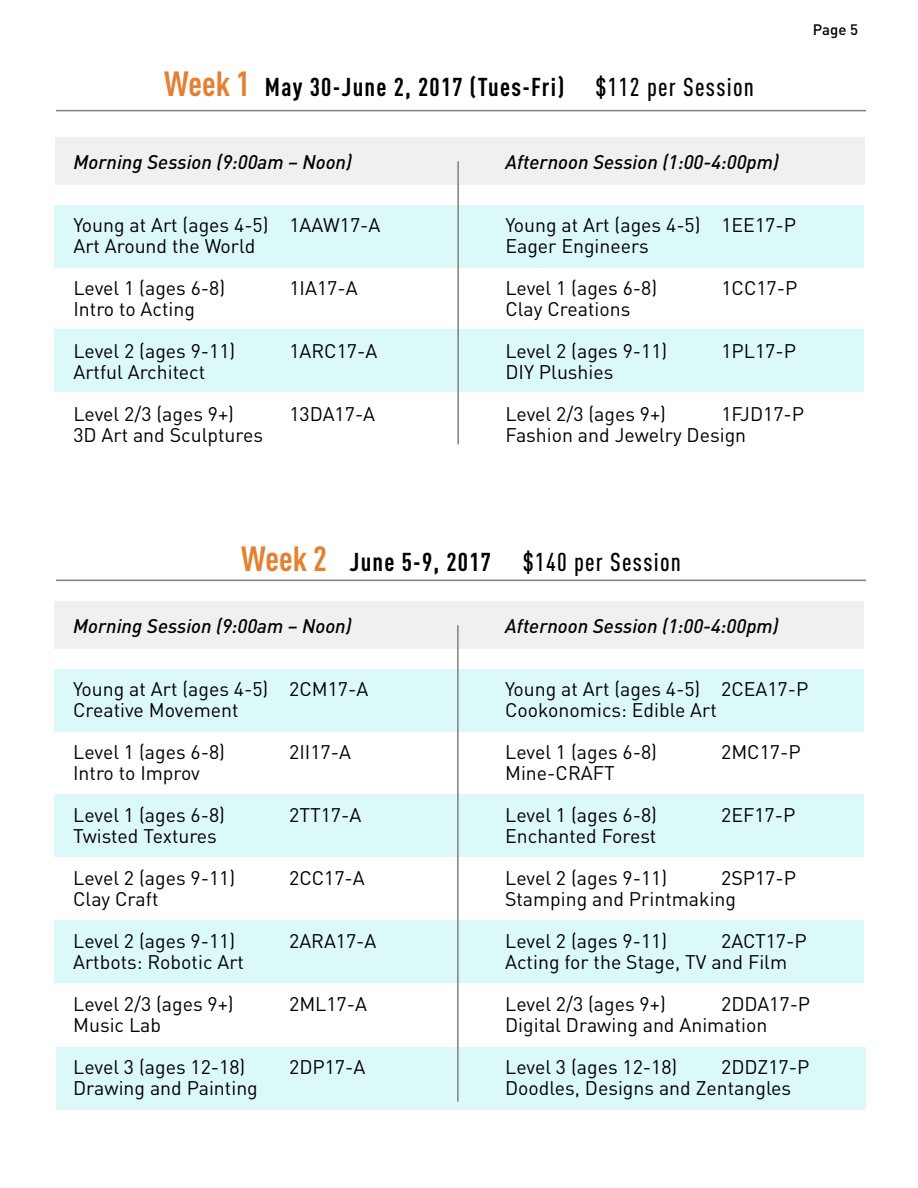
<style>
.page{position:relative;width:918px;height:1188px;background:#fff}
.page>*{position:absolute;margin:0;border:0;box-sizing:border-box;transform-origin:0 0}
.t1{font:700 condensed 25.5px "DIN Pro";letter-spacing:.05em;color:#000}
.t2{font:500 condensed 25.5px "DIN Pro";letter-spacing:.05em;color:#000}
.t3{font:19.5px "DIN Pro";color:#000}
.t4{font:italic 500 19.5px "DIN Pro";color:#000}
.t5{font:500 15px "DIN Pro";color:#000}
.s1{font-size:34.5px;color:#e38131}
.s2{font-weight:500}
.s3{font-weight:700;font-size:34.5px;color:#e38131}
.s4{font-weight:700}
</style>
<div class="page">
<div style="left:54px;top:205px;width:810px;height:63px;background:#dcf9f9"></div>
<div style="left:54px;top:669px;width:810px;height:63px;background:#dcf9f9"></div>
<div style="left:54px;top:794px;width:810px;height:63px;background:#dcf9f9"></div>
<div style="left:54px;top:920px;width:810px;height:63px;background:#dcf9f9"></div>
<div style="left:56px;top:1048px;width:810px;height:62px;background:#dcf9f9"></div>
<div style="left:54px;top:330px;width:810px;height:62px;background:#dcf9f9"></div>
<div style="left:55px;top:137px;width:810px;height:48px;background:#f0f0f0"></div>
<div style="left:54px;top:601px;width:810px;height:48px;background:#f0f0f0"></div>
<hr style="left:457px;top:161px;width:2px;height:283px;background:#808080">
<hr style="left:457px;top:625px;width:2px;height:477px;background:#808080">
<hr style="left:56px;top:580px;width:810px;height:1px;background:#808080">
<hr style="left:56px;top:110px;width:810px;height:1px;background:#808080">
<h1 class="t1" style="left:164px;top:68px;width:591px"><span class="s1">Week 1</span> May 30-June 2, 2017 (Tues-Fri) <span class="s2">$112 per Session</span></h1>
<p class="t5" style="left:813px;top:17px;width:47px">Page 5</p>
<p class="t4" style="left:73px;top:146px;width:280px">Morning Session (9:00am – Noon)</p>
<p class="t4" style="left:505px;top:146px;width:275px">Afternoon Session (1:00-4:00pm)</p>
<p class="t3" style="left:73px;top:212px;width:308px">Young at Art (ages 4-5) 1AAW17-A</p>
<p class="t3" style="left:505px;top:212px;width:292px">Young at Art (ages 4-5) 1EE17-P</p>
<p class="t3" style="left:73px;top:233px;width:184px">Art Around the World</p>
<p class="t3" style="left:505px;top:233px;width:145px">Eager Engineers</p>
<p class="t3" style="left:73px;top:275px;width:153px">Level 1 (ages 6-8)</p>
<p class="t3" style="left:289px;top:275px;width:70px">1IA17-A</p>
<p class="t3" style="left:505px;top:275px;width:153px">Level 1 (ages 6-8)</p>
<p class="t3" style="left:721px;top:275px;width:77px">1CC17-P</p>
<p class="t3" style="left:73px;top:296px;width:123px">Intro to Acting</p>
<p class="t3" style="left:505px;top:296px;width:126px">Clay Creations</p>
<p class="t3" style="left:73px;top:338px;width:164px">Level 2 (ages 9-11)</p>
<p class="t3" style="left:289px;top:338px;width:89px">1ARC17-A</p>
<p class="t3" style="left:505px;top:338px;width:164px">Level 2 (ages 9-11)</p>
<p class="t3" style="left:721px;top:338px;width:76px">1PL17-P</p>
<p class="t3" style="left:73px;top:359px;width:133px">Artful Architect</p>
<p class="t3" style="left:505px;top:359px;width:110px">DIY Plushies</p>
<p class="t3" style="left:73px;top:401px;width:162px">Level 2/3 (ages 9+)</p>
<p class="t3" style="left:289px;top:401px;width:87px">13DA17-A</p>
<p class="t3" style="left:505px;top:401px;width:162px">Level 2/3 (ages 9+)</p>
<p class="t3" style="left:721px;top:401px;width:84px">1FJD17-P</p>
<p class="t3" style="left:73px;top:422px;width:191px">3D Art and Sculptures</p>
<p class="t3" style="left:505px;top:422px;width:242px">Fashion and Jewelry Design</p>
<h1 class="t2" style="left:241px;top:543px;width:441px"><span class="s3">Week 2</span> <span class="s4">June 5-9, 2017</span> $140 per Session</h1>
<p class="t4" style="left:73px;top:610px;width:280px">Morning Session (9:00am – Noon)</p>
<p class="t4" style="left:505px;top:610px;width:275px">Afternoon Session (1:00-4:00pm)</p>
<p class="t3" style="left:73px;top:676px;width:297px">Young at Art (ages 4-5) 2CM17-A</p>
<p class="t3" style="left:505px;top:676px;width:305px">Young at Art (ages 4-5) 2CEA17-P</p>
<p class="t3" style="left:73px;top:697px;width:167px">Creative Movement</p>
<p class="t3" style="left:505px;top:697px;width:213px">Cookonomics: Edible Art</p>
<p class="t3" style="left:73px;top:739px;width:153px">Level 1 (ages 6-8)</p>
<p class="t3" style="left:289px;top:739px;width:63px">2II17-A</p>
<p class="t3" style="left:505px;top:739px;width:153px">Level 1 (ages 6-8)</p>
<p class="t3" style="left:721px;top:739px;width:81px">2MC17-P</p>
<p class="t3" style="left:73px;top:760px;width:128px">Intro to Improv</p>
<p class="t3" style="left:505px;top:760px;width:111px">Mine-CRAFT</p>
<p class="t3" style="left:73px;top:802px;width:153px">Level 1 (ages 6-8)</p>
<p class="t3" style="left:289px;top:802px;width:74px">2TT17-A</p>
<p class="t3" style="left:505px;top:802px;width:153px">Level 1 (ages 6-8)</p>
<p class="t3" style="left:721px;top:802px;width:76px">2EF17-P</p>
<p class="t3" style="left:73px;top:823px;width:145px">Twisted Textures</p>
<p class="t3" style="left:505px;top:823px;width:153px">Enchanted Forest</p>
<p class="t3" style="left:73px;top:865px;width:164px">Level 2 (ages 9-11)</p>
<p class="t3" style="left:289px;top:865px;width:77px">2CC17-A</p>
<p class="t3" style="left:505px;top:865px;width:164px">Level 2 (ages 9-11)</p>
<p class="t3" style="left:721px;top:865px;width:76px">2SP17-P</p>
<p class="t3" style="left:73px;top:886px;width:87px">Clay Craft</p>
<p class="t3" style="left:505px;top:886px;width:233px">Stamping and Printmaking</p>
<p class="t3" style="left:73px;top:928px;width:164px">Level 2 (ages 9-11)</p>
<p class="t3" style="left:289px;top:928px;width:89px">2ARA17-A</p>
<p class="t3" style="left:505px;top:928px;width:164px">Level 2 (ages 9-11)</p>
<p class="t3" style="left:721px;top:928px;width:87px">2ACT17-P</p>
<p class="t3" style="left:73px;top:949px;width:172px">Artbots: Robotic Art</p>
<p class="t3" style="left:505px;top:949px;width:284px">Acting for the Stage, TV and Film</p>
<p class="t3" style="left:73px;top:991px;width:162px">Level 2/3 (ages 9+)</p>
<p class="t3" style="left:289px;top:991px;width:79px">2ML17-A</p>
<p class="t3" style="left:505px;top:991px;width:162px">Level 2/3 (ages 9+)</p>
<p class="t3" style="left:721px;top:991px;width:91px">2DDA17-P</p>
<p class="t3" style="left:73px;top:1012px;width:89px">Music Lab</p>
<p class="t3" style="left:505px;top:1012px;width:264px">Digital Drawing and Animation</p>
<p class="t3" style="left:73px;top:1054px;width:174px">Level 3 (ages 12-18)</p>
<p class="t3" style="left:289px;top:1054px;width:78px">2DP17-A</p>
<p class="t3" style="left:505px;top:1054px;width:174px">Level 3 (ages 12-18)</p>
<p class="t3" style="left:721px;top:1054px;width:90px">2DDZ17-P</p>
<p class="t3" style="left:73px;top:1075px;width:186px">Drawing and Painting</p>
<p class="t3" style="left:505px;top:1075px;width:288px">Doodles, Designs and Zentangles</p>
</div>
